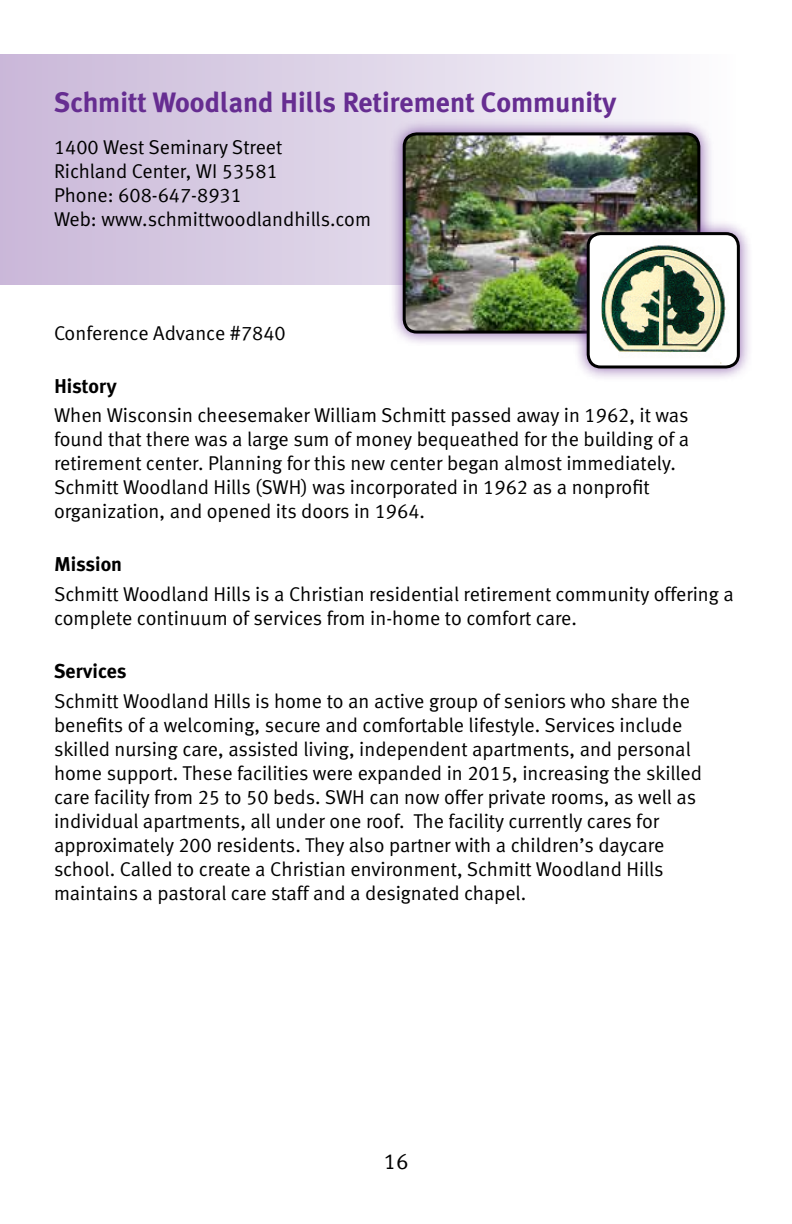
<style>
.page{position:relative;width:792px;height:1224px;background:#fff}
.page>*{position:absolute;margin:0;border:0;box-sizing:border-box;transform-origin:0 0}
.t1{font:700 28px "Meta Plus";color:#662d91}
.t2{font:22px "Meta Normal LF";color:#000}
.t3{font:20px/24px "Meta Normal LF";color:#000}
.t4{font:700 20px "Meta Plus";color:#000}
</style>
<div class="page">
<div style="left:0;top:54px;width:738px;height:230px;background:linear-gradient(to right,#c8b6d7,#fbfbfd)"></div>
<div style="left:389px;top:119px;width:325px;height:228px;background:#662d91;opacity:.75"></div>
<img style="left:404px;top:134px;width:295px;height:198px">
<div style="left:403px;top:132px;width:297px;height:202px;border:3px solid #000;border-radius:13px"></div>
<div style="left:573px;top:219px;width:180px;height:163px;background:#662d91;opacity:.75"></div>
<div style="left:588px;top:234px;width:150px;height:133px;background:#fff;border-radius:13px"></div>
<img style="left:601px;top:245px;width:125px;height:119px">
<div style="left:587px;top:232px;width:153px;height:136px;border:3px solid #000;border-radius:13px"></div>
<h1 class="t1" style="left:54px;top:86px;width:564px">Schmitt Woodland Hills Retirement Community</h1>
<p class="t3" style="left:54px;top:135px;width:319px">1400 West Seminary Street<br>Richland Center, WI 53581<br>Phone: 608-647-8931<br>Web: www.schmittwoodlandhills.com</p>
<p class="t3" style="left:54px;top:321px;width:233px">Conference Advance #7840</p>
<p class="t4" style="left:54px;top:374px;width:64px">History</p>
<p class="t3" style="left:54px;top:403px;width:637px">When Wisconsin cheesemaker William Schmitt passed away in 1962, it was found that there was a large sum of money bequeathed for the building of a retirement center. Planning for this new center began almost immediately.<br>Schmitt Woodland Hills (SWH) was incorporated in 1962 as a nonprofit organization, and opened its doors in 1964.</p>
<p class="t4" style="left:54px;top:553px;width:70px">Mission</p>
<p class="t3" style="left:54px;top:582px;width:681px">Schmitt Woodland Hills is a Christian residential retirement community offering a complete continuum of services from in-home to comfort care.</p>
<p class="t4" style="left:54px;top:660px;width:74px">Services</p>
<p class="t3" style="left:54px;top:689px;width:650px">Schmitt Woodland Hills is home to an active group of seniors who share the benefits of a welcoming, secure and comfortable lifestyle. Services include skilled nursing care, assisted living, independent apartments, and personal home support. These facilities were expanded in 2015, increasing the skilled care facility from 25 to 50 beds. SWH can now offer private rooms, as well as individual apartments, all under one roof. The facility currently cares for approximately 200 residents. They also partner with a children’s daycare school. Called to create a Christian environment, Schmitt Woodland Hills maintains a pastoral care staff and a designated chapel.</p>
<p class="t2" style="left:384px;top:1149px;width:26px">16</p>
</div>
